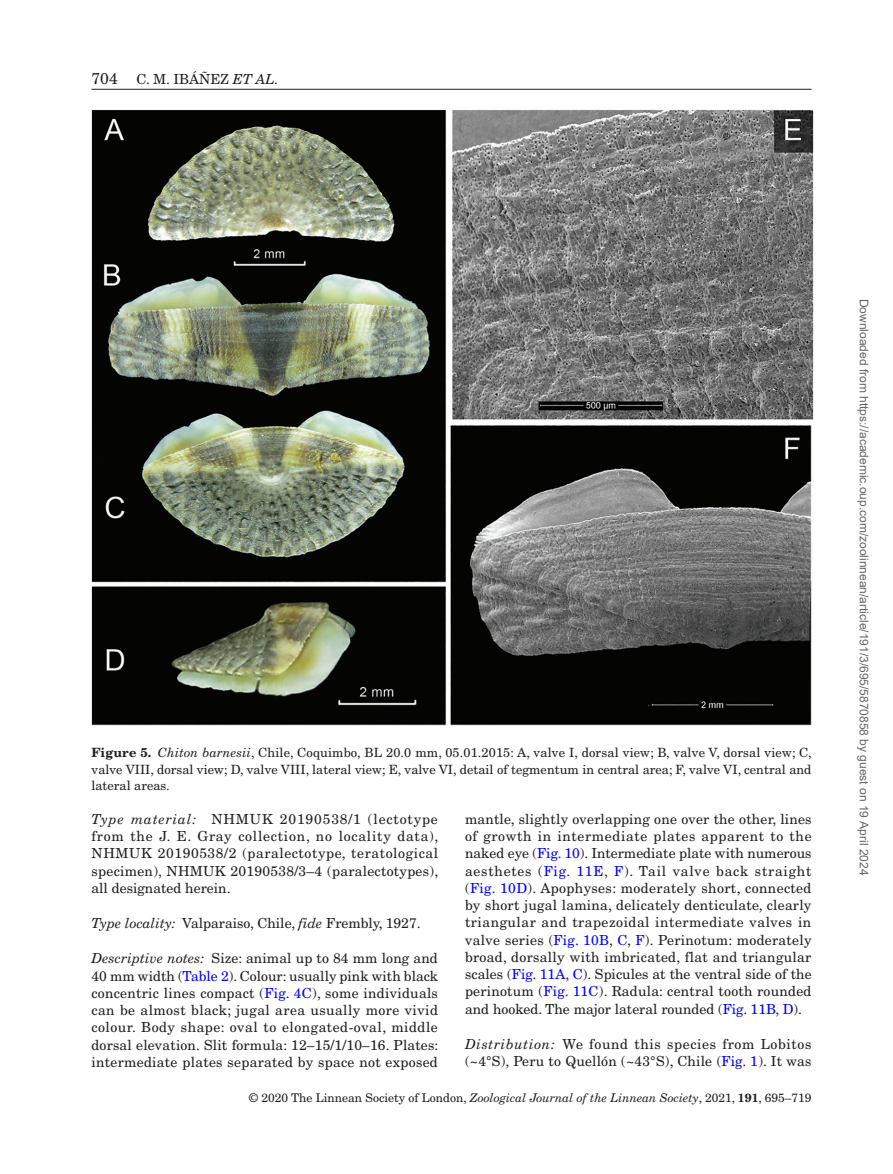
<style>
.page{position:relative;width:893px;height:1174px;background:#fff}
.page>*{position:absolute;margin:0;border:0;box-sizing:border-box;transform-origin:0 0}
.t1{font:13.8px/17.2px "New Century Schlbk";letter-spacing:.01em;color:#231f20;text-align:justify}
.t2{font:13.8px/17.2px "New Century Schlbk";letter-spacing:.045em;color:#231f20}
.t3{font:12.75px/16.5px "New Century Schlbk";color:#231f20;text-align:justify}
.t4{font:12px "Arial";color:#666}
.t5{font:12px "New Century Schlbk";color:#231f20}
.s1{font-size:15.75px}
.s2{font-style:italic}
.s3{font-weight:700}
.s4{color:#00f}
</style>
<div class="page">
<hr style="left:92px;top:89px;width:720px;height:1px;background:#231f20">
<img style="left:92px;top:110px;width:722px;height:615px">
<p class="t1" style="left:92px;top:70px;width:189px"><span class="s1">704</span> C. M. IBÁÑEZ <span class="s2">ET AL.</span></p>
<p class="t3" style="left:92px;top:744px;width:722px"><span class="s3">Figure 5.</span> <span class="s2">Chiton barnesii</span>, Chile, Coquimbo, BL 20.0 mm, 05.01.2015: A, valve I, dorsal view; B, valve V, dorsal view; C, valve VIII, dorsal view; D, valve VIII, lateral view; E, valve VI, detail of tegmentum in central area; F, valve VI, central and lateral areas.</p>
<p class="t1" style="left:92px;top:810px;width:348px"><span class="s2">Type material:</span> NHMUK 20190538/1 (lectotype from the J. E. Gray collection, no locality data), NHMUK 20190538/2 (paralectotype, teratological specimen), NHMUK 20190538/3–4 (paralectotypes), all designated herein.</p>
<p class="t1" style="left:92px;top:914px;width:331px"><span class="s2">Type locality:</span> Valparaiso, Chile, <span class="s2">fide</span> Frembly, 1927.</p>
<p class="t1" style="left:92px;top:950px;width:348px"><span class="s2">Descriptive notes:</span> Size: animal up to 84 mm long and 40 mm width (<span class="s4">Table 2</span>). Colour: usually pink with black concentric lines compact (<span class="s4">Fig. 4C</span>), some individuals can be almost black; jugal area usually more vivid colour. Body shape: oval to elongated-oval, middle dorsal elevation. Slit formula: 12–15/1/10–16. Plates: intermediate plates separated by space not exposed</p>
<p class="t1" style="left:465px;top:810px;width:348px">mantle, slightly overlapping one over the other, lines of growth in intermediate plates apparent to the naked eye (<span class="s4">Fig. 10</span>). Intermediate plate with numerous aesthetes (<span class="s4">Fig. 11E</span>, <span class="s4">F</span>). Tail valve back straight (<span class="s4">Fig. 10D</span>). Apophyses: moderately short, connected by short jugal lamina, delicately denticulate, clearly triangular and trapezoidal intermediate valves in valve series (<span class="s4">Fig. 10B</span>, <span class="s4">C</span>, <span class="s4">F</span>). Perinotum: moderately broad, dorsally with imbricated, flat and triangular scales (<span class="s4">Fig. 11A</span>, <span class="s4">C</span>). Spicules at the ventral side of the perinotum (<span class="s4">Fig. 11C</span>). Radula: central tooth rounded and hooked. The major lateral rounded (<span class="s4">Fig. 11B</span>, <span class="s4">D</span>).</p>
<p class="t2" style="left:465px;top:1035px;width:348px"><span class="s2">Distribution:</span> We found this species from Lobitos (~4°S), Peru to Quellón (~43°S), Chile (<span class="s4">Fig. 1</span>). It was</p>
<p class="t5" style="left:249px;top:1090px;width:564px">© 2020 The Linnean Society of London, <span class="s2">Zoological Journal of the Linnean Society</span>, 2021, <span class="s3">191</span>, 695–719</p>
<p class="t4" style="left:868px;top:298px;width:578px;rotate:90deg">Downloaded from https://academic.oup.com/zoolinnean/article/191/3/695/5870858 by guest on 19 April 2024</p>
</div>
